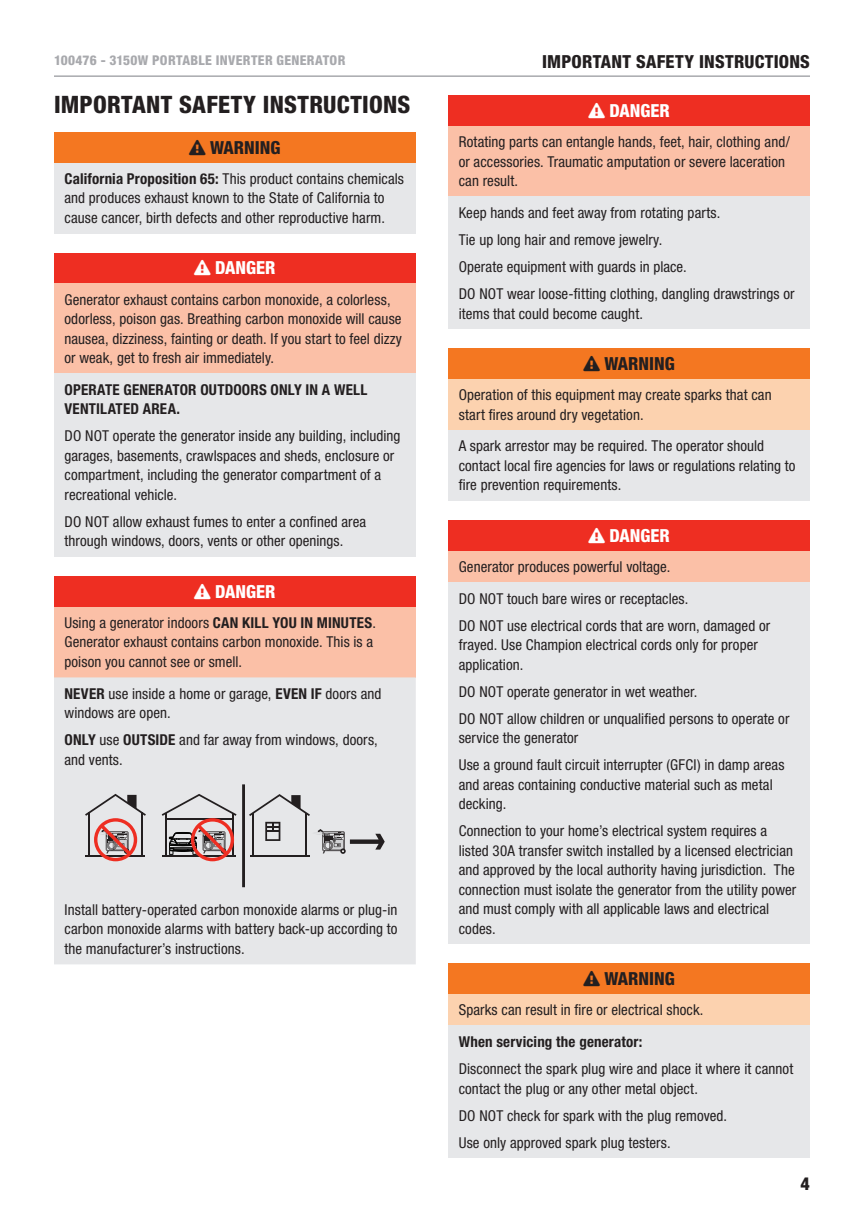
<style>
.page{position:relative;width:864px;height:1215px;background:#fff}
.page>*{position:absolute;margin:0;border:0;box-sizing:border-box;transform-origin:0 0}
.t1{font:800 condensed 24px "Helvetica Neue LT Std";letter-spacing:.01em;color:#231f20}
.t2{font:800 condensed 18px "Helvetica Neue LT Std";letter-spacing:.005em;color:#231f20}
.t3{font:800 condensed 18px "Helvetica Neue LT Std";color:#fff}
.t4{font:condensed 15px/19.5px "Helvetica Neue LT Std";letter-spacing:.005em;color:#231f20}
.t5{font:700 condensed 15px/19.5px "Helvetica Neue LT Std";letter-spacing:.015em;color:#231f20}
.t6{font:800 condensed 13.5px "Helvetica Neue LT Std";letter-spacing:.025em;color:#a8a9ad}
.s1{font-weight:700}
</style>
<div class="page">
<hr style="left:54px;top:75px;width:756px;height:2px;background:#a8a9ad">
<div style="left:54px;top:132px;width:362px;height:31px;background:#f47721"></div>
<div style="left:54px;top:163px;width:362px;height:70px;background:#e6e7e9"></div>
<div style="left:54px;top:253px;width:362px;height:30px;background:#ee2e22"></div>
<div style="left:54px;top:283px;width:362px;height:91px;background:#fbc0a7"></div>
<div style="left:54px;top:374px;width:362px;height:183px;background:#e6e7e9"></div>
<div style="left:54px;top:576px;width:362px;height:31px;background:#ee2e22"></div>
<div style="left:54px;top:607px;width:362px;height:70px;background:#fbc0a7"></div>
<div style="left:54px;top:677px;width:362px;height:287px;background:#e6e7e9"></div>
<hr style="left:242px;top:784px;width:3px;height:103px;background:#231f20">
<svg style="left:85px;top:794px;width:61px;height:67px;background:#c6acac"></svg>
<svg style="left:162px;top:794px;width:75px;height:67px;background:#bca8a8"></svg>
<hr style="left:250px;top:855px;width:59px;height:2px;background:#231f20">
<svg style="left:249px;top:794px;width:61px;height:22px"></svg>
<hr style="left:252px;top:813px;width:2px;height:43px;background:#231f20">
<hr style="left:305px;top:813px;width:2px;height:43px;background:#231f20">
<svg style="left:265px;top:822px;width:15px;height:19px"></svg>
<svg style="left:312px;top:829px;width:73px;height:25px;background:#b3b2b4"></svg>
<div style="left:448px;top:96px;width:362px;height:30px;background:#ee2e22"></div>
<div style="left:448px;top:126px;width:362px;height:71px;background:#fbc0a7"></div>
<div style="left:448px;top:197px;width:362px;height:132px;background:#e6e7e9"></div>
<div style="left:448px;top:349px;width:362px;height:30px;background:#f47721"></div>
<div style="left:448px;top:379px;width:362px;height:51px;background:#fcd2af"></div>
<div style="left:448px;top:430px;width:362px;height:71px;background:#e6e7e9"></div>
<div style="left:448px;top:520px;width:362px;height:31px;background:#ee2e22"></div>
<div style="left:448px;top:551px;width:362px;height:32px;background:#fbc0a7"></div>
<div style="left:448px;top:583px;width:362px;height:361px;background:#e6e7e9"></div>
<div style="left:448px;top:964px;width:362px;height:30px;background:#f47721"></div>
<div style="left:448px;top:994px;width:362px;height:32px;background:#fcd2af"></div>
<div style="left:448px;top:1026px;width:362px;height:132px;background:#e6e7e9"></div>
<p class="t6" style="left:54px;top:52px;width:293px">100476 - 3150W PORTABLE INVERTER GENERATOR</p>
<p class="t2" style="left:542px;top:50px;width:269px">IMPORTANT SAFETY INSTRUCTIONS</p>
<h1 class="t1" style="left:54px;top:89px;width:358px">IMPORTANT SAFETY INSTRUCTIONS</h1>
<p class="t2" style="left:210px;top:136px;width:72px">WARNING</p>
<p class="t4" style="left:64px;top:169px;width:341px"><span class="s1">California Proposition 65:</span> This product contains chemicals and produces exhaust known to the State of California to cause cancer, birth defects and other reproductive harm.</p>
<p class="t3" style="left:215px;top:257px;width:62px">DANGER</p>
<p class="t4" style="left:64px;top:289px;width:339px">Generator exhaust contains carbon monoxide, a colorless, odorless, poison gas. Breathing carbon monoxide will cause nausea, dizziness, fainting or death. If you start to feel dizzy or weak, get to fresh air immediately.</p>
<p class="t5" style="left:64px;top:380px;width:304px">OPERATE GENERATOR OUTDOORS ONLY IN A WELL<br>VENTILATED AREA.</p>
<p class="t4" style="left:64px;top:426px;width:337px">DO NOT operate the generator inside any building, including garages, basements, crawlspaces and sheds, enclosure or compartment, including the generator compartment of a recreational vehicle.</p>
<p class="t4" style="left:64px;top:512px;width:303px">DO NOT allow exhaust fumes to enter a confined area through windows, doors, vents or other openings.</p>
<p class="t3" style="left:215px;top:580px;width:62px">DANGER</p>
<p class="t4" style="left:64px;top:613px;width:313px">Using a generator indoors <span class="s1">CAN KILL YOU IN MINUTES</span>.<br>Generator exhaust contains carbon monoxide. This is a poison you cannot see or smell.</p>
<p class="t4" style="left:64px;top:683px;width:319px"><span class="s1">NEVER</span> use inside a home or garage, <span class="s1">EVEN IF</span> doors and windows are open.</p>
<p class="t4" style="left:64px;top:730px;width:315px"><span class="s1">ONLY</span> use <span class="s1">OUTSIDE</span> and far away from windows, doors, and vents.</p>
<p class="t4" style="left:64px;top:900px;width:335px;text-align:justify">Install battery-operated carbon monoxide alarms or plug-in carbon monoxide alarms with battery back-up according to the manufacturer’s instructions.</p>
<p class="t3" style="left:609px;top:100px;width:62px">DANGER</p>
<p class="t4" style="left:459px;top:132px;width:333px">Rotating parts can entangle hands, feet, hair, clothing and/ or accessories. Traumatic amputation or severe laceration can result.</p>
<p class="t4" style="left:459px;top:199px;width:337px;line-height:27px">Keep hands and feet away from rotating parts.<br>Tie up long hair and remove jewelry.<br>Operate equipment with guards in place.<br>DO NOT wear loose-fitting clothing, dangling drawstrings or</p>
<p class="t4" style="left:459px;top:303px;width:186px">items that could become caught.</p>
<p class="t2" style="left:604px;top:352px;width:72px">WARNING</p>
<p class="t4" style="left:459px;top:385px;width:314px">Operation of this equipment may create sparks that can start fires around dry vegetation.</p>
<p class="t4" style="left:459px;top:436px;width:338px">A spark arrestor may be required. The operator should contact local fire agencies for laws or regulations relating to fire prevention requirements.</p>
<p class="t3" style="left:609px;top:524px;width:62px">DANGER</p>
<p class="t4" style="left:459px;top:551px;width:231px;line-height:31.7px">Generator produces powerful voltage.<br>DO NOT touch bare wires or receptacles.</p>
<p class="t4" style="left:459px;top:616px;width:313px">DO NOT use electrical cords that are worn, damaged or frayed. Use Champion electrical cords only for proper application.</p>
<p class="t4" style="left:459px;top:678px;width:332px;line-height:27px">DO NOT operate generator in wet weather.<br>DO NOT allow children or unqualified persons to operate or</p>
<p class="t4" style="left:459px;top:724px;width:327px;line-height:27px">service the generator<br>Use a ground fault circuit interrupter (GFCI) in damp areas</p>
<p class="t4" style="left:459px;top:775px;width:316px">and areas containing conductive material such as metal decking.</p>
<p class="t4" style="left:459px;top:821px;width:339px">Connection to your home’s electrical system requires a listed 30A transfer switch installed by a licensed electrician and approved by the local authority having jurisdiction. The connection must isolate the generator from the utility power and must comply with all applicable laws and electrical codes.</p>
<p class="t2" style="left:604px;top:968px;width:72px">WARNING</p>
<p class="t4" style="left:459px;top:1000px;width:246px">Sparks can result in fire or electrical shock.</p>
<p class="t5" style="left:459px;top:1032px;width:185px">When servicing the generator:</p>
<p class="t4" style="left:459px;top:1059px;width:336px">Disconnect the spark plug wire and place it where it cannot contact the plug or any other metal object.</p>
<p class="t4" style="left:459px;top:1102px;width:270px;line-height:27px">DO NOT check for spark with the plug removed.<br>Use only approved spark plug testers.</p>
<p class="t2" style="left:801px;top:1172px;width:11px">4</p>
</div>
